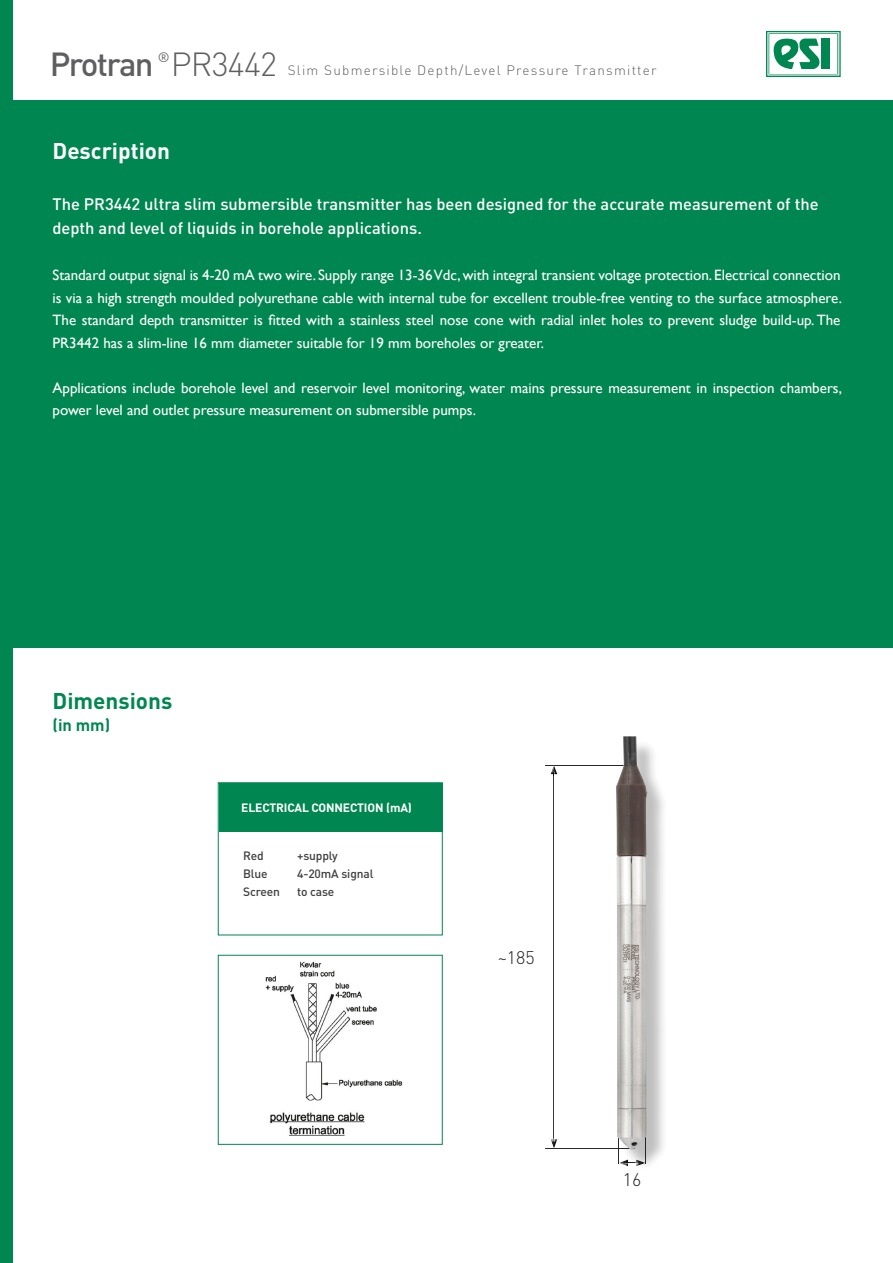
<style>
.page{position:relative;width:893px;height:1263px;background:#fff}
.page>*{position:absolute;margin:0;border:0;box-sizing:border-box;transform-origin:0 0}
.t1{font:500 33px "DINOT";letter-spacing:-.05em;color:#5f5f62}
.t2{font:700 22.5px "DINOT";color:#fff}
.t3{font:700 22.5px "DINOT";color:#008751}
.t4{font:300 18px "DINOT";color:#231f20}
.t5{font:500 16.5px/24px "DINOT";color:#fff}
.t6{font:700 16.5px "DINOT";color:#008751}
.t7{font:15px/22.5px "Gill Sans";color:#fff;text-align:justify}
.t8{font:300 13.5px "DINOT";letter-spacing:.09em;color:#5f5f62}
.t9{font:13.5px "DINOT";color:#5f5f62}
.t10{font:500 12px "DINOT";letter-spacing:-.01em;color:#3e3e3f}
.t11{font:700 12px "DINOT";letter-spacing:-.01em;color:#fff}
.s1{font-weight:300}
</style>
<div class="page">
<svg style="left:766px;top:31px;width:74px;height:46px"></svg>
<div style="left:0;top:0;width:13px;height:1263px;background:#008751"></div>
<div style="left:13px;top:100px;width:880px;height:548px;background:#008751"></div>
<hr style="left:545px;top:764px;width:91px;height:2px;background:#231f20;opacity:.75">
<div style="left:550px;top:764px;width:10px;height:385px;background:#231f20;opacity:.75"></div>
<hr style="left:545px;top:1146px;width:91px;height:4px;background:#fff">
<hr style="left:545px;top:1147px;width:91px;height:3px;background:#231f20;opacity:.75">
<hr style="left:617px;top:1074px;width:3px;height:92px;background:#231f20;opacity:.75">
<div style="left:620px;top:740px;width:49px;height:431px;background:#231f20;opacity:.3"></div>
<img style="left:616px;top:736px;width:31px;height:414px">
<div style="left:218px;top:782px;width:225px;height:153px;background:#fff;border:1px solid #008751"></div>
<div style="left:219px;top:783px;width:224px;height:49px;background:#008751"></div>
<img style="left:265px;top:961px;width:138px;height:175px">
<div style="left:218px;top:955px;width:225px;height:190px;border:1px solid #008751"></div>
<p class="t9" style="left:158px;top:48px;width:13px">®</p>
<h1 class="t1" style="left:50px;top:42px;width:229px">Protran <span class="s1">PR3442</span></h1>
<p class="t8" style="left:288px;top:61px;width:370px">Slim Submersible Depth/Level Pressure Transmitter</p>
<p class="t2" style="left:52px;top:136px;width:119px">Description</p>
<p class="t5" style="left:52px;top:191px;width:767px">The PR3442 ultra slim submersible transmitter has been designed for the accurate measurement of the depth and level of liquids in borehole applications.</p>
<p class="t7" style="left:52px;top:264px;width:791px">Standard output signal is 4-20 mA two wire. Supply range 13-36 Vdc, with integral transient voltage protection. Electrical connection is via a high strength moulded polyurethane cable with internal tube for excellent trouble-free venting to the surface atmosphere.<br>The standard depth transmitter is fitted with a stainless steel nose cone with radial inlet holes to prevent sludge build-up. The PR3442 has a slim-line 16 mm diameter suitable for 19 mm boreholes or greater.</p>
<p class="t7" style="left:52px;top:376px;width:791px">Applications include borehole level and reservoir level monitoring, water mains pressure measurement in inspection chambers, power level and outlet pressure measurement on submersible pumps.</p>
<p class="t3" style="left:52px;top:685px;width:121px">Dimensions</p>
<p class="t6" style="left:52px;top:714px;width:59px">(in mm)</p>
<p class="t11" style="left:241px;top:800px;width:172px">ELECTRICAL CONNECTION (mA)</p>
<p class="t10" style="left:243px;top:847px;width:22px">Red</p>
<p class="t10" style="left:297px;top:847px;width:42px">+supply</p>
<p class="t10" style="left:243px;top:865px;width:26px">Blue</p>
<p class="t10" style="left:297px;top:865px;width:78px">4-20mA signal</p>
<p class="t10" style="left:243px;top:883px;width:38px">Screen</p>
<p class="t10" style="left:297px;top:883px;width:39px">to case</p>
<p class="t4" style="left:498px;top:945px;width:39px">~185</p>
<p class="t4" style="left:623px;top:1167px;width:20px">16</p>
</div>
